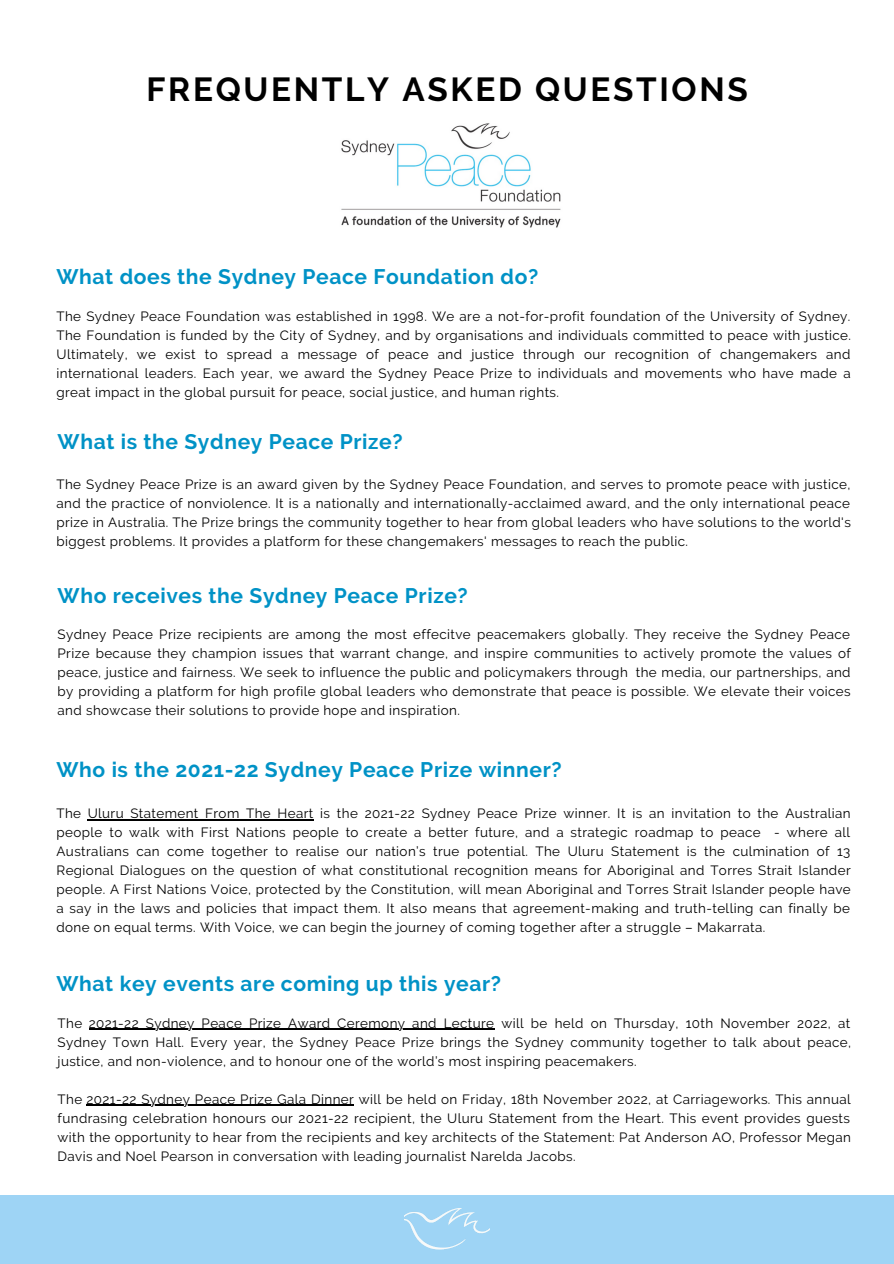
<style>
.page{position:relative;width:894px;height:1264px;background:#fff}
.page>*{position:absolute;margin:0;border:0;box-sizing:border-box;transform-origin:0 0}
.t1{font:700 33.3px "Raleway";letter-spacing:.08em;color:#000}
.t2{font:700 21px "Raleway";letter-spacing:.03em;color:#0092c6}
.t3{font:13.35px/19px "Raleway";letter-spacing:.03em;color:#000;text-align:justify}
</style>
<div class="page">
<div style="left:0;top:1195px;width:893px;height:68px;background:#9ed4f5"></div>
<img style="left:404px;top:1208px;width:86px;height:41px">
<img style="left:341px;top:123px;width:220px;height:105px">
<hr style="left:88px;top:819px;width:226px;height:1px;background:#000">
<hr style="left:89px;top:1028px;width:405px;height:1px;background:#000">
<hr style="left:86px;top:1104px;width:268px;height:1px;background:#000">
<p class="t1" style="left:146px;top:69px;width:602px">FREQUENTLY ASKED QUESTIONS</p>
<p class="t2" style="left:56px;top:264px;width:483px">What does the Sydney Peace Foundation do?</p>
<p class="t3" style="left:56px;top:307px;width:795px">The Sydney Peace Foundation was established in 1998. We are a not-for-profit foundation of the University of Sydney.<br>The Foundation is funded by the City of Sydney, and by organisations and individuals committed to peace with justice.<br>Ultimately, we exist to spread a message of peace and justice through our recognition of changemakers and international leaders. Each year, we award the Sydney Peace Prize to individuals and movements who have made a great impact in the global pursuit for peace, social justice, and human rights.</p>
<p class="t2" style="left:58px;top:429px;width:346px">What is the Sydney Peace Prize?</p>
<p class="t3" style="left:56px;top:474px;width:795px">The Sydney Peace Prize is an award given by the Sydney Peace Foundation, and serves to promote peace with justice, and the practice of nonviolence. It is a nationally and internationally-acclaimed award, and the only international peace prize in Australia. The Prize brings the community together to hear from global leaders who have solutions to the world's biggest problems. It provides a platform for these changemakers' messages to reach the public.</p>
<p class="t2" style="left:58px;top:583px;width:411px">Who receives the Sydney Peace Prize?</p>
<p class="t3" style="left:58px;top:625px;width:794px">Sydney Peace Prize recipients are among the most effecitve peacemakers globally. They receive the Sydney Peace Prize because they champion issues that warrant change, and inspire communities to actively promote the values of peace, justice and fairness. We seek to influence the public and policymakers through the media, our partnerships, and by providing a platform for high profile global leaders who demonstrate that peace is possible. We elevate their voices and showcase their solutions to provide hope and inspiration.</p>
<p class="t2" style="left:56px;top:757px;width:506px">Who is the 2021-22 Sydney Peace Prize winner?</p>
<p class="t3" style="left:56px;top:804px;width:795px">The Uluru Statement From The Heart is the 2021-22 Sydney Peace Prize winner. It is an invitation to the Australian people to walk with First Nations people to create a better future, and a strategic roadmap to peace - where all Australians can come together to realise our nation’s true potential. The Uluru Statement is the culmination of 13<br>Regional Dialogues on the question of what constitutional recognition means for Aboriginal and Torres Strait Islander people. A First Nations Voice, protected by the Constitution, will mean Aboriginal and Torres Strait Islander people have a say in the laws and policies that impact them. It also means that agreement-making and truth-telling can finally be done on equal terms. With Voice, we can begin the journey of coming together after a struggle – Makarrata.</p>
<p class="t2" style="left:56px;top:971px;width:446px">What key events are coming up this year?</p>
<p class="t3" style="left:58px;top:1013px;width:794px">The 2021-22 Sydney Peace Prize Award Ceremony and Lecture will be held on Thursday, 10th November 2022, at Sydney Town Hall. Every year, the Sydney Peace Prize brings the Sydney community together to talk about peace, justice, and non-violence, and to honour one of the world’s most inspiring peacemakers.</p>
<p class="t3" style="left:58px;top:1089px;width:794px">The 2021-22 Sydney Peace Prize Gala Dinner will be held on Friday, 18th November 2022, at Carriageworks. This annual fundrasing celebration honours our 2021-22 recipient, the Uluru Statement from the Heart. This event provides guests with the opportunity to hear from the recipients and key architects of the Statement: Pat Anderson AO, Professor Megan Davis and Noel Pearson in conversation with leading journalist Narelda Jacobs.</p>
</div>
